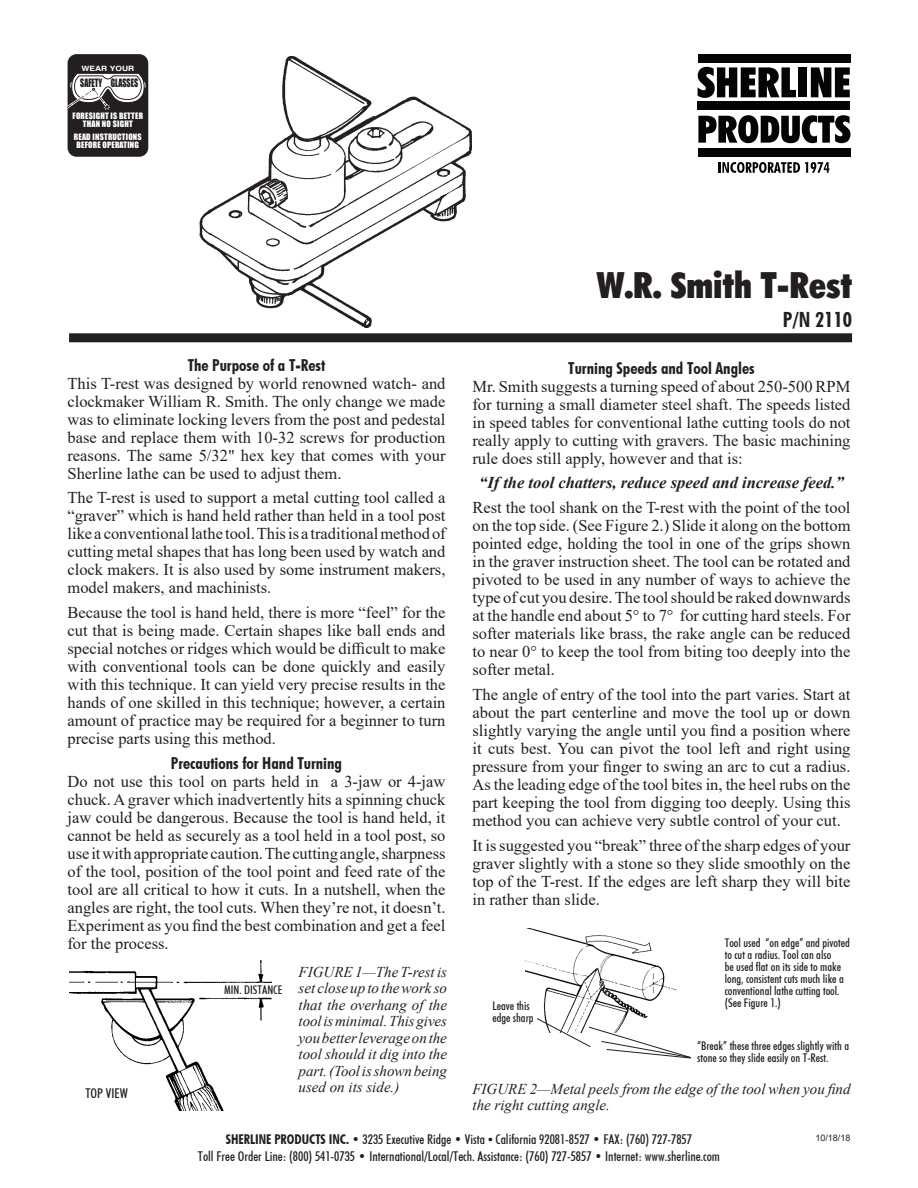
<style>
.page{position:relative;width:918px;height:1188px;background:#fff}
.page>*{position:absolute;margin:0;border:0;box-sizing:border-box;transform-origin:0 0}
.Headline{font:36px "Futuri Condensed Extra Bold SWFTE";color:#231f20}
.Subhead_1{font:21px "Futuri Condensed Bold SWFTE";color:#231f20}
.Body_text{font:16.5px/18px "Times New Roman";color:#231f20;text-align:justify}
.Subhead_2{font:16.5px "Futuri Condensed Bold SWFTE";color:#231f20}
.Body_text-2{font:italic 700 16.5px "Times New Roman";color:#231f20}
.t1{font:italic 15px/16.5px "Times New Roman";color:#231f20;text-align:justify}
.t2{font:13.5px/16.5px "Futuri Condensed Regular SWFTE";color:#231f20;text-align:center}
.t3{font:12px/12px "Futuri Condensed Regular SWFTE";color:#231f20}
.t4{font:10.65px "Impact";color:#231f20;scale:.75 1}
.t5{font:9px "Arial";color:#231f20}
.t6{font:8.1px/8.1px "Impact";letter-spacing:.025em;color:#fff;text-align:center}
.t7{font:700 7.35px "Helvetica";color:#fff;scale:1.17 1}
.s1{font-family:"Futuri Condensed Bold SWFTE"}
.s2{font-family:"Futuri Condensed Extra Bold SWFTE"}
.s3{font-family:"Times"}
</style>
<div class="page">
<div style="left:68px;top:54px;width:80px;height:103px;background:#231f20;border-radius:9px"></div>
<svg style="left:67px;top:73px;width:79px;height:37px"></svg>
<svg style="left:698px;top:67px;width:98px;height:31px"></svg>
<div style="left:799px;top:67px;width:8px;height:30px;background:#040503"></div>
<svg style="left:811px;top:67px;width:39px;height:30px"></svg>
<svg style="left:698px;top:115px;width:152px;height:28px"></svg>
<div style="left:698px;top:102px;width:152px;height:8px;background:#040503"></div>
<div style="left:698px;top:148px;width:152px;height:8px;background:#040503"></div>
<div style="left:698px;top:54px;width:152px;height:9px;background:#040503"></div>
<svg style="left:718px;top:162px;width:111px;height:11px"></svg>
<div style="left:69px;top:333px;width:783px;height:9px;background:#231f20"></div>
<img style="left:200px;top:56px;width:272px;height:272px">
<img style="left:69px;top:960px;width:202px;height:150px">
<img style="left:525px;top:929px;width:151px;height:89px">
<svg style="left:537px;top:1018px;width:154px;height:41px"></svg>
<p class="t7" style="left:82px;top:64px;width:47px">WEAR YOUR</p>
<p class="t4" style="left:80px;top:75px;width:79px">SAFETY GLASSES</p>
<p class="t6" style="left:73px;top:112px;width:72px">FORESIGHT IS BETTER<br>THAN NO SIGHT</p>
<p class="t6" style="left:74px;top:133px;width:69px">READ INSTRUCTIONS<br>BEFORE OPERATING</p>
<p class="Subhead_2" style="left:188px;top:354px;width:139px">The Purpose of a T-Rest</p>
<p class="Body_text" style="left:68px;top:374px;width:380px">This T-rest was designed by world renowned watch- and clockmaker William R. Smith. The only change we made was to eliminate locking levers from the post and pedestal base and replace them with 10-32 screws for production reasons. The same 5/32" hex key that comes with your Sherline lathe can be used to adjust them.</p>
<p class="Body_text" style="left:68px;top:488px;width:380px">The T-rest is used to support a metal cutting tool called a “graver” which is hand held rather than held in a tool post like a conventional lathe tool. This is a traditional method of cutting metal shapes that has long been used by watch and clock makers. It is also used by some instrument makers, model makers, and machinists.</p>
<p class="Body_text" style="left:68px;top:603px;width:380px">Because the tool is hand held, there is more “feel” for the cut that is being made. Certain shapes like ball ends and special notches or ridges which would be difficult to make with conventional tools can be done quickly and easily with this technique. It can yield very precise results in the hands of one skilled in this technique; however, a certain amount of practice may be required for a beginner to turn precise parts using this method.</p>
<p class="Subhead_2" style="left:171px;top:752px;width:173px">Precautions for Hand Turning</p>
<p class="Body_text" style="left:68px;top:772px;width:380px">Do not use this tool on parts held in a 3-jaw or 4-jaw chuck. A graver which inadvertently hits a spinning chuck jaw could be dangerous. Because the tool is hand held, it cannot be held as securely as a tool held in a tool post, so use it with appropriate caution. The cutting angle, sharpness of the tool, position of the tool point and feed rate of the tool are all critical to how it cuts. In a nutshell, when the angles are right, the tool cuts. When they’re not, it doesn’t.<br>Experiment as you find the best combination and get a feel for the process.</p>
<p class="t2" style="left:85px;top:1084px;width:44px">TOP VIEW</p>
<p class="t3" style="left:224px;top:984px;width:60px">MIN. DISTANCE</p>
<p class="t1" style="left:299px;top:963px;width:150px">FIGURE 1—The T-rest is set close up to the work so that the overhang of the tool is minimal. This gives you better leverage on the tool should it dig into the part. (Tool is shown being used on its side.)</p>
<p class="Headline" style="left:597px;top:261px;width:257px">W.R. Smith T-Rest</p>
<p class="Subhead_1" style="left:783px;top:305px;width:71px">P/N 2110</p>
<p class="Subhead_2" style="left:568px;top:357px;width:188px">Turning Speeds and Tool Angles</p>
<p class="Body_text" style="left:472px;top:377px;width:380px">Mr. Smith suggests a turning speed of about 250-500 RPM for turning a small diameter steel shaft. The speeds listed in speed tables for conventional lathe cutting tools do not really apply to cutting with gravers. The basic machining rule does still apply, however and that is:</p>
<p class="Body_text-2" style="left:479px;top:471px;width:366px">“If the tool chatters, reduce speed and increase feed.”</p>
<p class="Body_text" style="left:472px;top:498px;width:380px">Rest the tool shank on the T-rest with the point of the tool on the top side. (See Figure 2.) Slide it along on the bottom pointed edge, holding the tool in one of the grips shown in the graver instruction sheet. The tool can be rotated and pivoted to be used in any number of ways to achieve the type of cut you desire. The tool should be raked downwards at the handle end about 5° to 7° for cutting hard steels. For softer materials like brass, the rake angle can be reduced to near 0° to keep the tool from biting too deeply into the softer metal.</p>
<p class="Body_text" style="left:472px;top:685px;width:380px">The angle of entry of the tool into the part varies. Start at about the part centerline and move the tool up or down slightly varying the angle until you find a position where it cuts best. You can pivot the tool left and right using pressure from your finger to swing an arc to cut a radius.<br>As the leading edge of the tool bites in, the heel rubs on the part keeping the tool from digging too deeply. Using this method you can achieve very subtle control of your cut.</p>
<p class="Body_text" style="left:472px;top:836px;width:380px">It is suggested you “break” three of the sharp edges of your graver slightly with a stone so they slide smoothly on the top of the T-rest. If the edges are left sharp they will bite in rather than slide.</p>
<p class="t3" style="left:492px;top:999px;width:43px">Leave this edge sharp</p>
<p class="t3" style="left:725px;top:936px;width:127px">Tool used “on edge” and pivoted to cut a radius. Tool can also<br>be used flat on its side to make long, consistent cuts much like a conventional lathe cutting tool. (See Figure 1.)</p>
<p class="t3" style="left:697px;top:1040px;width:153px">“Break” these three edges slightly with a stone so they slide easily on T-Rest.</p>
<p class="t1" style="left:472px;top:1080px;width:380px">FIGURE 2—Metal peels from the edge of the tool when you find the right cutting angle.</p>
<p class="t2" style="left:198px;top:1131px;width:524px"><span class="s1">SHERLINE PRODUCTS INC.</span> <span class="s2">•</span> 3235 Executive Ridge <span class="s2">•</span> Vista <span class="s3">•</span> California 92081-8527 <span class="s2">•</span> FAX: (760) 727-7857<br>Toll Free Order Line: (800) 541-0735 <span class="s2">•</span> International/Local/Tech. Assistance: (760) 727-5857 <span class="s2">•</span> Internet: www.sherline.com</p>
<p class="t5" style="left:815px;top:1131px;width:37px">10/18/18</p>
</div>
